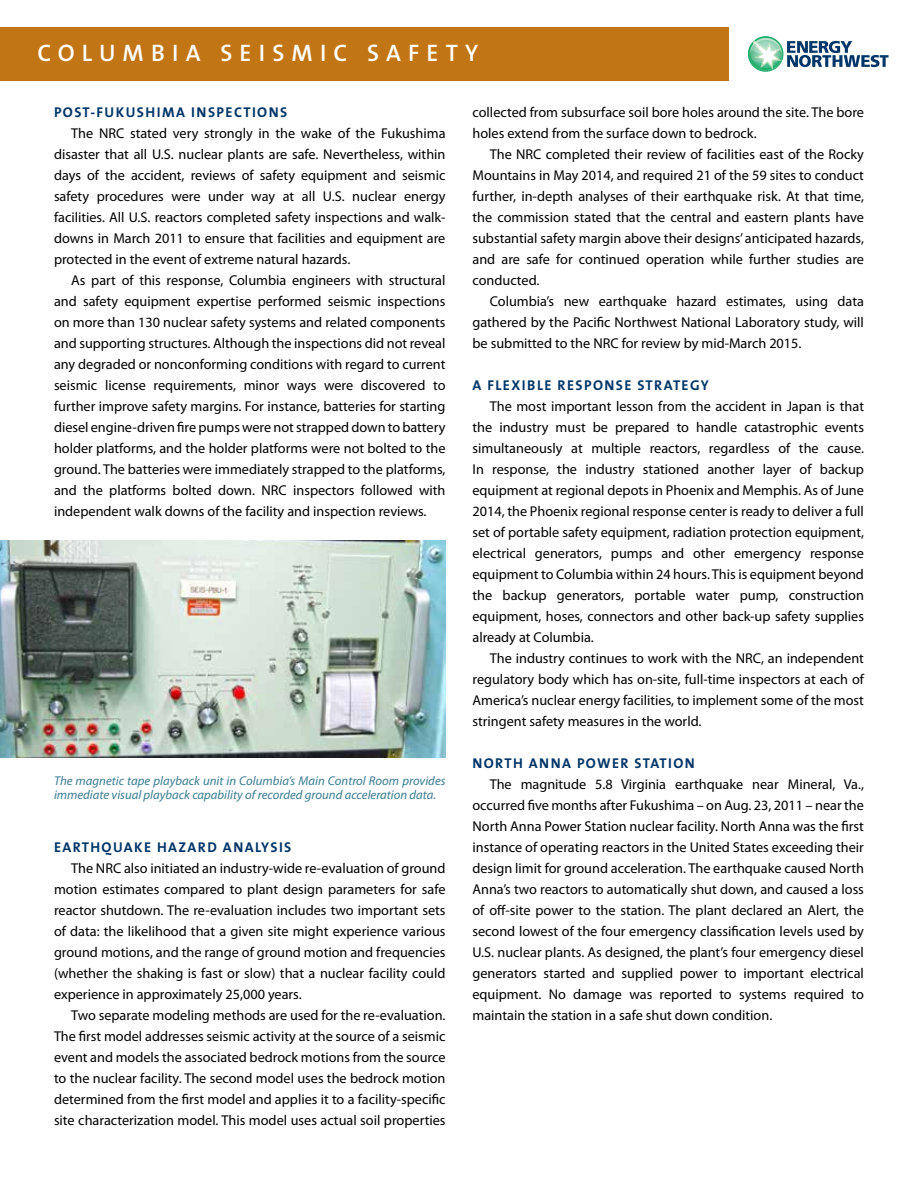
<style>
.page{position:relative;width:918px;height:1188px;background:#fff}
.page>*{position:absolute;margin:0;border:0;box-sizing:border-box;transform-origin:0 0}
.t1{font:600 24px "The Mix";letter-spacing:.3em;color:#fff}
.t2{font:14.25px/21px "Myriad Pro";color:#000;text-align:justify}
.t3{font:700 14.25px "The Mix";letter-spacing:.1em;color:#003568}
.t4{font:italic 12.75px/13.5px "Myriad Pro";color:#3b7c92}
</style>
<div class="page">
<div style="left:0;top:27px;width:729px;height:54px;background:#c27514"></div>
<svg style="left:748px;top:36px;width:35px;height:36px"></svg>
<svg style="left:750px;top:38px;width:139px;height:32px"></svg>
<img style="left:0;top:540px;width:446px;height:217px">
<h1 class="t1" style="left:38px;top:33px;width:442px">COLUMBIA SEISMIC SAFETY</h1>
<p class="t3" style="left:54px;top:100px;width:113px">POST-FUKUSHIMA</p>
<p class="t3" style="left:191px;top:100px;width:53px">INSPECTION</p>
<p class="t3" style="left:280px;top:100px;width:9px">S</p>
<p class="t2" style="left:54px;top:123px;width:393px;text-indent:17px">The NRC stated very strongly in the wake of the Fukushima disaster that all U.S. nuclear plants are safe. Nevertheless, within days of the accident, reviews of safety equipment and seismic safety procedures were under way at all U.S. nuclear energy facilities. All U.S. reactors completed safety inspections and walk&shy;downs in March 2011 to ensure that facilities and equipment are protected in the event of extreme natural hazards.</p>
<p class="t2" style="left:54px;top:270px;width:393px;text-indent:17px">As part of this response, Columbia engineers with structural and safety equipment expertise performed seismic inspections on more than 130 nuclear safety systems and related components and supporting structures. Although the inspections did not reveal any degraded or nonconforming conditions with regard to current seismic license requirements, minor ways were discovered to further improve safety margins. For instance, batteries for starting diesel engine-driven fire pumps were not strapped down to battery holder platforms, and the holder platforms were not bolted to the ground. The batteries were immediately strapped to the platforms, and the platforms bolted down. NRC inspectors followed with independent walk downs of the facility and inspection reviews.</p>
<p class="t4" style="left:54px;top:774px;width:393px">The magnetic tape playback unit in Columbia’s Main Control Room provides immediate visual playback capability of recorded ground acceleration data.</p>
<p class="t3" style="left:54px;top:835px;width:10px">EART</p>
<p class="t3" style="left:90px;top:835px;width:108px">HQUAKE HAZARD</p>
<p class="t3" style="left:223px;top:835px;width:70px">ANALYSIS</p>
<p class="t2" style="left:54px;top:858px;width:393px;text-indent:17px">The NRC also initiated an industry-wide re-evaluation of ground motion estimates compared to plant design parameters for safe reactor shutdown. The re-evaluation includes two important sets of data: the likelihood that a given site might experience various ground motions, and the range of ground motion and frequencies (whether the shaking is fast or slow) that a nuclear facility could experience in approximately 25,000 years.</p>
<p class="t2" style="left:54px;top:1005px;width:393px;text-indent:17px">Two separate modeling methods are used for the re-evaluation.<br>The first model addresses seismic activity at the source of a seismic event and models the associated bedrock motions from the source to the nuclear facility. The second model uses the bedrock motion determined from the first model and applies it to a facility-specific site characterization model. This model uses actual soil properties</p>
<p class="t2" style="left:472px;top:101px;width:393px">collected from subsurface soil bore holes around the site. The bore holes extend from the surface down to bedrock.</p>
<p class="t2" style="left:472px;top:144px;width:393px;text-indent:17px">The NRC completed their review of facilities east of the Rocky Mountains in May 2014, and required 21 of the 59 sites to conduct further, in-depth analyses of their earthquake risk. At that time, the commission stated that the central and eastern plants have substantial safety margin above their designs’ anticipated hazards, and are safe for continued operation while further studies are conducted.</p>
<p class="t2" style="left:472px;top:291px;width:393px;text-indent:17px">Columbia’s new earthquake hazard estimates, using data gathered by the Pacific Northwest National Laboratory study, will be submitted to the NRC for review by mid-March 2015.</p>
<p class="t3" style="left:472px;top:373px;width:175px">A FLEXI BLE RESPONSE STRAT</p>
<p class="t3" style="left:682px;top:373px;width:29px">EGY</p>
<p class="t2" style="left:472px;top:396px;width:393px;text-indent:17px">The most important lesson from the accident in Japan is that the industry must be prepared to handle catastrophic events simultaneously at multiple reactors, regardless of the cause.<br>In response, the industry stationed another layer of backup equipment at regional depots in Phoenix and Memphis. As of June 2014, the Phoenix regional response center is ready to deliver a full set of portable safety equipment, radiation protection equipment, electrical generators, pumps and other emergency response equipment to Columbia within 24 hours. This is equipment beyond the backup generators, portable water pump, construction equipment, hoses, connectors and other back-up safety supplies already at Columbia.</p>
<p class="t2" style="left:472px;top:648px;width:393px;text-indent:17px">The industry continues to work with the NRC, an independent regulatory body which has on-site, full-time inspectors at each of America’s nuclear energy facilities, to implement some of the most stringent safety measures in the world.</p>
<p class="t3" style="left:472px;top:751px;width:22px">NORT</p>
<p class="t3" style="left:513px;top:751px;width:38px">H ANNA</p>
<p class="t3" style="left:577px;top:751px;width:67px">POWER STATION</p>
<p class="t2" style="left:472px;top:774px;width:393px;text-indent:17px">The magnitude 5.8 Virginia earthquake near Mineral, Va., occurred five months after Fukushima – on Aug. 23, 2011 – near the North Anna Power Station nuclear facility. North Anna was the first instance of operating reactors in the United States exceeding their design limit for ground acceleration. The earthquake caused North Anna’s two reactors to automatically shut down, and caused a loss of off-site power to the station. The plant declared an Alert, the second lowest of the four emergency classification levels used by U.S. nuclear plants. As designed, the plant’s four emergency diesel generators started and supplied power to important electrical equipment. No damage was reported to systems required to maintain the station in a safe shut down condition.</p>
</div>
